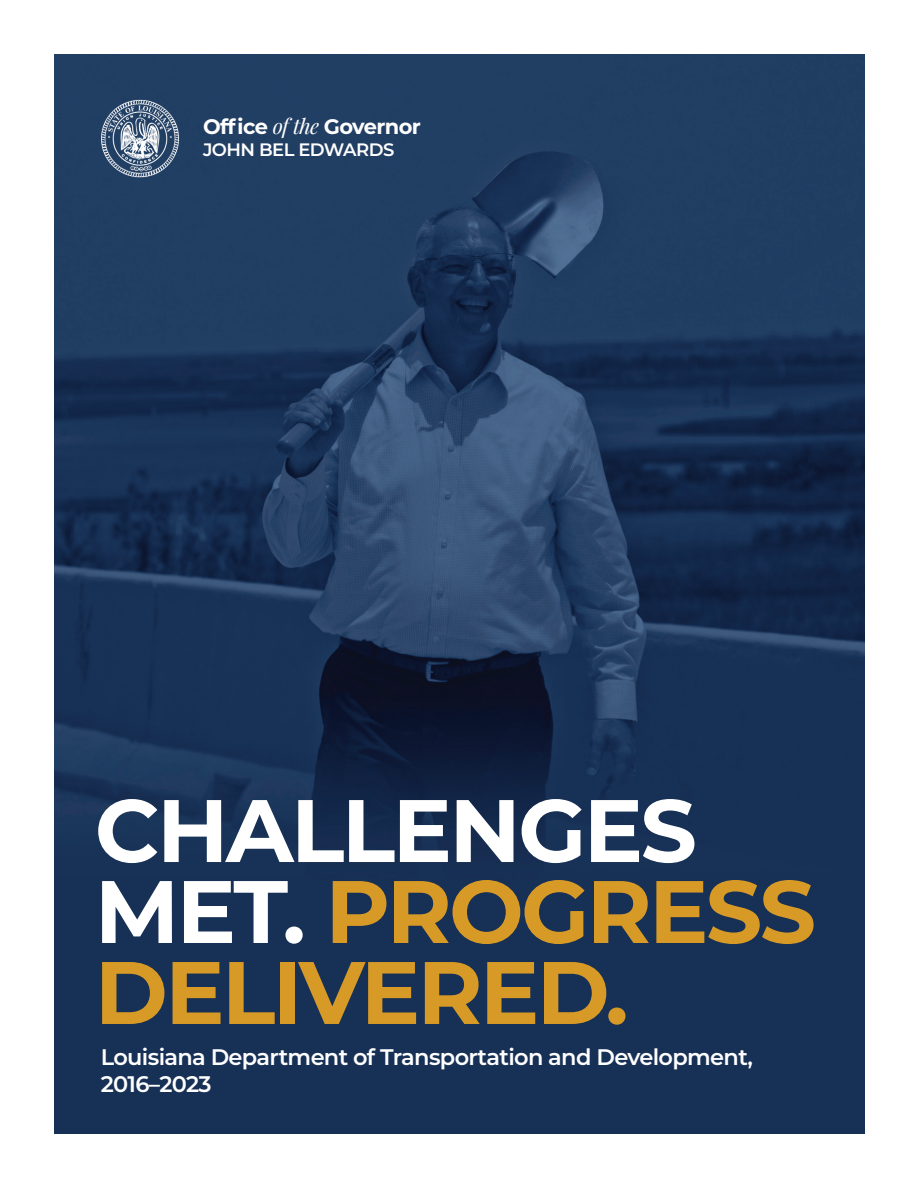
<style>
.page{position:relative;width:918px;height:1188px;background:#fff}
.page>*{position:absolute;margin:0;border:0;box-sizing:border-box;transform-origin:0 0}
.t1{font:700 88.5px/81px "Montserrat";letter-spacing:-.03em;color:#d79a26}
.t2{font:600 22.5px/27px "Montserrat";letter-spacing:-.03em;color:#fff}
.t3{font:700 21px "Montserrat";letter-spacing:-.03em;color:#fff}
.t4{font:600 18px "Montserrat";letter-spacing:-.03em;color:#fff}
.s1{font-family:"Playfair Display";font-weight:400;font-style:italic}
.s2{color:#fff}
</style>
<div class="page">
<img style="left:54px;top:54px;width:810px;height:1080px">
<img style="left:98px;top:98px;width:84px;height:82px">
<p class="t3" style="left:203px;top:111px;width:219px">Office <span class="s1">of the</span> Governor</p>
<p class="t4" style="left:203px;top:137px;width:193px">JOHN BEL EDWARDS</p>
<h1 class="t1" style="left:95px;top:786px;width:723px"><span class="s2">CHALLENGES<br>MET.</span> PROGRESS<br>DELIVERED.</h1>
<p class="t2" style="left:101px;top:1043px;width:654px">Louisiana Department of Transportation and Development,<br>2016–2023</p>
</div>
